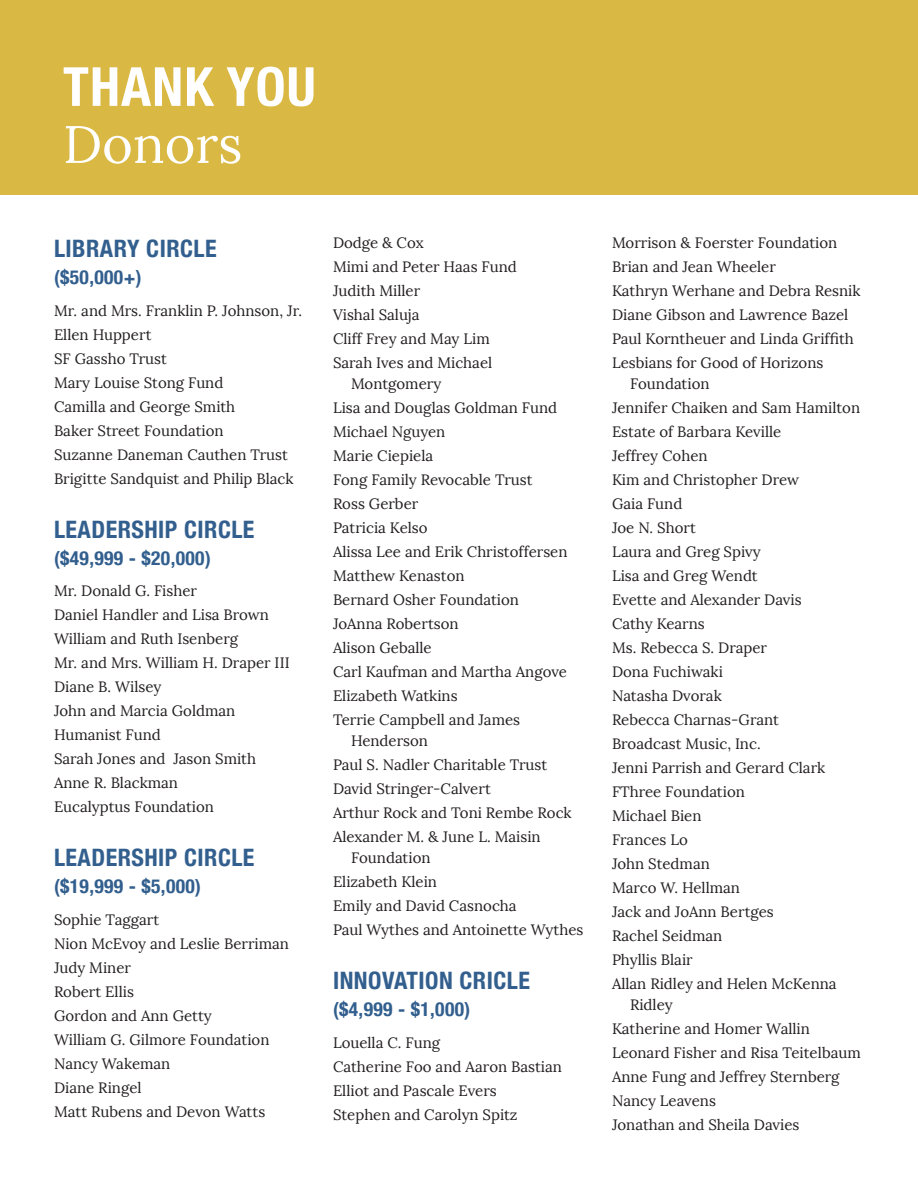
<style>
.page{position:relative;width:918px;height:1188px;background:#fff}
.page>*{position:absolute;margin:0;border:0;box-sizing:border-box;transform-origin:0 0}
.t1{font:700 condensed 54px "Helvetica Neue";letter-spacing:.02em;color:#fff}
.t2{font:52.5px "Lora";color:#fff}
.Paragraph_Style_2{font:700 condensed 24px "Helvetica Neue";letter-spacing:.02em;color:#325f8e}
.Paragraph_Style_1{font:700 condensed 24px "Helvetica Neue";letter-spacing:.02em;color:#325f8e}
.Paragraph_Style_2-2{font:700 condensed 19.5px "Helvetica Neue";letter-spacing:.02em;color:#325f8e}
.Paragraph_Style_1-2{font:700 condensed 19.5px "Helvetica Neue";color:#325f8e}
.text{font:15px/21px "Lora";color:#231f20}
</style>
<div class="page">
<div style="left:0;top:0;width:918px;height:194px;background:#dab844"></div>
<p class="t1" style="left:63px;top:42px;width:254px">THANK YOU</p>
<p class="t2" style="left:63px;top:112px;width:181px">Donors</p>
<p class="Paragraph_Style_1" style="left:54px;top:229px;width:164px">LIBRARY CIRCLE</p>
<p class="Paragraph_Style_1-2" style="left:54px;top:261px;width:89px">($50,000+)</p>
<p class="text" style="left:54px;top:300px;width:250px">Mr. and Mrs. Franklin P. Johnson, Jr.</p>
<p class="text" style="left:54px;top:324px;width:99px">Ellen Huppert</p>
<p class="text" style="left:54px;top:348px;width:115px">SF Gassho Trust</p>
<p class="text" style="left:54px;top:372px;width:171px">Mary Louise Stong Fund</p>
<p class="text" style="left:54px;top:396px;width:183px">Camilla and George Smith</p>
<p class="text" style="left:54px;top:420px;width:171px">Baker Street Foundation</p>
<p class="text" style="left:54px;top:444px;width:236px">Suzanne Daneman Cauthen Trust</p>
<p class="text" style="left:54px;top:468px;width:241px">Brigitte Sandquist and Philip Black</p>
<p class="Paragraph_Style_2" style="left:54px;top:509px;width:202px">LEADERSHIP CIRCLE</p>
<p class="Paragraph_Style_2-2" style="left:54px;top:541px;width:158px">($49,999 - $20,000)</p>
<p class="text" style="left:54px;top:580px;width:144px">Mr. Donald G. Fisher</p>
<p class="text" style="left:54px;top:604px;width:216px">Daniel Handler and Lisa Brown</p>
<p class="text" style="left:54px;top:628px;width:186px">William and Ruth Isenberg</p>
<p class="text" style="left:54px;top:652px;width:237px">Mr. and Mrs. William H. Draper III</p>
<p class="text" style="left:54px;top:676px;width:109px">Diane B. Wilsey</p>
<p class="text" style="left:54px;top:700px;width:183px">John and Marcia Goldman</p>
<p class="text" style="left:54px;top:724px;width:108px">Humanist Fund</p>
<p class="text" style="left:54px;top:748px;width:204px">Sarah Jones and Jason Smith</p>
<p class="text" style="left:54px;top:772px;width:126px">Anne R. Blackman</p>
<p class="text" style="left:54px;top:796px;width:162px">Eucalyptus Foundation</p>
<p class="Paragraph_Style_2" style="left:54px;top:838px;width:202px">LEADERSHIP CIRCLE</p>
<p class="Paragraph_Style_2-2" style="left:54px;top:870px;width:149px">($19,999 - $5,000)</p>
<p class="text" style="left:54px;top:909px;width:107px">Sophie Taggart</p>
<p class="text" style="left:54px;top:933px;width:236px">Nion McEvoy and Leslie Berriman</p>
<p class="text" style="left:54px;top:957px;width:79px">Judy Miner</p>
<p class="text" style="left:54px;top:981px;width:81px">Robert Ellis</p>
<p class="text" style="left:54px;top:1005px;width:159px">Gordon and Ann Getty</p>
<p class="text" style="left:54px;top:1029px;width:217px">William G. Gilmore Foundation</p>
<p class="text" style="left:54px;top:1053px;width:118px">Nancy Wakeman</p>
<p class="text" style="left:54px;top:1077px;width:89px">Diane Ringel</p>
<p class="text" style="left:54px;top:1101px;width:213px">Matt Rubens and Devon Watts</p>
<p class="text" style="left:333px;top:232px;width:92px">Dodge &amp; Cox</p>
<p class="text" style="left:333px;top:256px;width:185px">Mimi and Peter Haas Fund</p>
<p class="text" style="left:333px;top:280px;width:89px">Judith Miller</p>
<p class="text" style="left:333px;top:304px;width:88px">Vishal Saluja</p>
<p class="text" style="left:333px;top:328px;width:158px">Cliff Frey and May Lim</p>
<p class="text" style="left:351px;top:352px;width:143px;text-indent:-18px">Sarah Ives and Michael<br>Montgomery</p>
<p class="text" style="left:333px;top:397px;width:226px">Lisa and Douglas Goldman Fund</p>
<p class="text" style="left:333px;top:421px;width:114px">Michael Nguyen</p>
<p class="text" style="left:333px;top:445px;width:102px">Marie Ciepiela</p>
<p class="text" style="left:333px;top:469px;width:201px">Fong Family Revocable Trust</p>
<p class="text" style="left:333px;top:493px;width:87px">Ross Gerber</p>
<p class="text" style="left:333px;top:517px;width:96px">Patricia Kelso</p>
<p class="text" style="left:333px;top:541px;width:236px">Alissa Lee and Erik Christoffersen</p>
<p class="text" style="left:333px;top:565px;width:133px">Matthew Kenaston</p>
<p class="text" style="left:333px;top:589px;width:188px">Bernard Osher Foundation</p>
<p class="text" style="left:333px;top:613px;width:127px">JoAnna Robertson</p>
<p class="text" style="left:333px;top:637px;width:100px">Alison Geballe</p>
<p class="text" style="left:333px;top:661px;width:236px">Carl Kaufman and Martha Angove</p>
<p class="text" style="left:333px;top:685px;width:126px">Elizabeth Watkins</p>
<p class="text" style="left:351px;top:709px;width:171px;text-indent:-18px">Terrie Campbell and James<br>Henderson</p>
<p class="text" style="left:333px;top:754px;width:216px">Paul S. Nadler Charitable Trust</p>
<p class="text" style="left:333px;top:778px;width:159px">David Stringer-Calvert</p>
<p class="text" style="left:333px;top:802px;width:240px">Arthur Rock and Toni Rembe Rock</p>
<p class="text" style="left:351px;top:826px;width:191px;text-indent:-18px">Alexander M. &amp; June L. Maisin<br>Foundation</p>
<p class="text" style="left:333px;top:871px;width:106px">Elizabeth Klein</p>
<p class="text" style="left:333px;top:895px;width:185px">Emily and David Casnocha</p>
<p class="text" style="left:333px;top:919px;width:252px">Paul Wythes and Antoinette Wythes</p>
<p class="Paragraph_Style_2" style="left:333px;top:961px;width:198px">INNOVATION CRICLE</p>
<p class="Paragraph_Style_2-2" style="left:333px;top:993px;width:139px">($4,999 - $1,000)</p>
<p class="text" style="left:333px;top:1032px;width:109px">Louella C. Fung</p>
<p class="text" style="left:333px;top:1056px;width:231px">Catherine Foo and Aaron Bastian</p>
<p class="text" style="left:333px;top:1080px;width:165px">Elliot and Pascale Evers</p>
<p class="text" style="left:333px;top:1104px;width:186px">Stephen and Carolyn Spitz</p>
<p class="text" style="left:612px;top:232px;width:227px">Morrison &amp; Foerster Foundation</p>
<p class="text" style="left:612px;top:256px;width:165px">Brian and Jean Wheeler</p>
<p class="text" style="left:612px;top:280px;width:250px">Kathryn Werhane and Debra Resnik</p>
<p class="text" style="left:612px;top:304px;width:238px">Diane Gibson and Lawrence Bazel</p>
<p class="text" style="left:612px;top:328px;width:243px">Paul Korntheuer and Linda Griffith</p>
<p class="text" style="left:630px;top:352px;width:195px;text-indent:-18px">Lesbians for Good of Horizons<br>Foundation</p>
<p class="text" style="left:612px;top:397px;width:250px">Jennifer Chaiken and Sam Hamilton</p>
<p class="text" style="left:612px;top:421px;width:171px">Estate of Barbara Keville</p>
<p class="text" style="left:612px;top:445px;width:97px">Jeffrey Cohen</p>
<p class="text" style="left:612px;top:469px;width:189px">Kim and Christopher Drew</p>
<p class="text" style="left:612px;top:493px;width:72px">Gaia Fund</p>
<p class="text" style="left:612px;top:517px;width:85px">Joe N. Short</p>
<p class="text" style="left:612px;top:541px;width:150px">Laura and Greg Spivy</p>
<p class="text" style="left:612px;top:565px;width:147px">Lisa and Greg Wendt</p>
<p class="text" style="left:612px;top:589px;width:191px">Evette and Alexander Davis</p>
<p class="text" style="left:612px;top:613px;width:94px">Cathy Kearns</p>
<p class="text" style="left:612px;top:637px;width:157px">Ms. Rebecca S. Draper</p>
<p class="text" style="left:612px;top:661px;width:112px">Dona Fuchiwaki</p>
<p class="text" style="left:612px;top:685px;width:111px">Natasha Dvorak</p>
<p class="text" style="left:612px;top:709px;width:168px">Rebecca Charnas-Grant</p>
<p class="text" style="left:612px;top:733px;width:150px">Broadcast Music, Inc.</p>
<p class="text" style="left:612px;top:757px;width:215px">Jenni Parrish and Gerard Clark</p>
<p class="text" style="left:612px;top:781px;width:134px">FThree Foundation</p>
<p class="text" style="left:612px;top:805px;width:91px">Michael Bien</p>
<p class="text" style="left:612px;top:829px;width:77px">Frances Lo</p>
<p class="text" style="left:612px;top:853px;width:99px">John Stedman</p>
<p class="text" style="left:612px;top:877px;width:130px">Marco W. Hellman</p>
<p class="text" style="left:612px;top:901px;width:163px">Jack and JoAnn Bertges</p>
<p class="text" style="left:612px;top:925px;width:112px">Rachel Seidman</p>
<p class="text" style="left:612px;top:949px;width:82px">Phyllis Blair</p>
<p class="text" style="left:630px;top:973px;width:208px;text-indent:-18px">Allan Ridley and Helen McKenna<br>Ridley</p>
<p class="text" style="left:612px;top:1018px;width:199px">Katherine and Homer Wallin</p>
<p class="text" style="left:612px;top:1042px;width:251px">Leonard Fisher and Risa Teitelbaum</p>
<p class="text" style="left:612px;top:1066px;width:229px">Anne Fung and Jeffrey Sternberg</p>
<p class="text" style="left:612px;top:1090px;width:105px">Nancy Leavens</p>
<p class="text" style="left:612px;top:1114px;width:189px">Jonathan and Sheila Davies</p>
</div>
